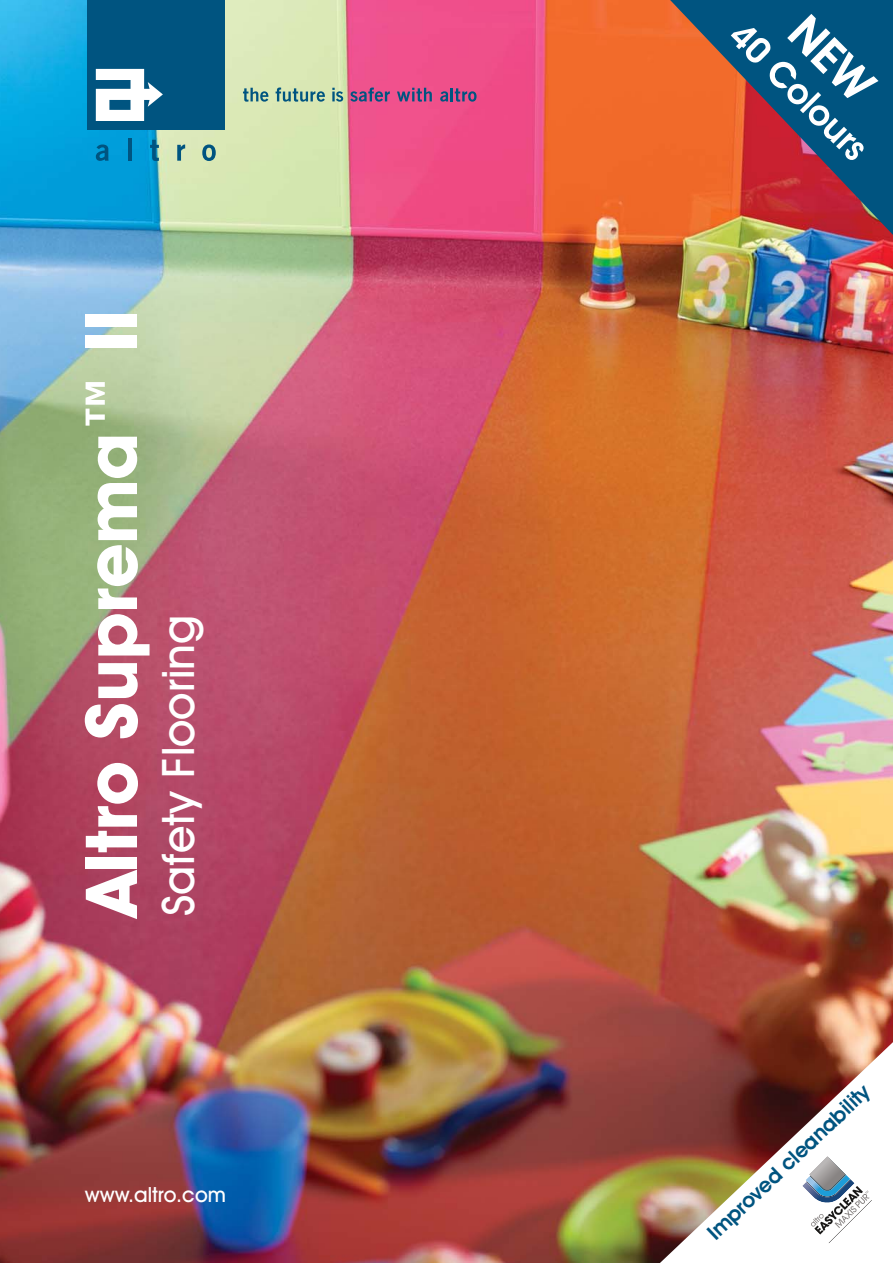
<style>
.page{position:relative;width:893px;height:1263px;background:#fff}
.page>*{position:absolute;margin:0;border:0;box-sizing:border-box;transform-origin:0 0}
.t1{font:700 72px "Avant Garde IT Cby BT";color:#fff}
.t2{font:500 45px "Avant Garde IT Cby BT";color:#fff}
.t3{font:600 36px "Avant Garde IT Cby BT";color:#fff}
.t4{font:600 21px "Avant Garde IT Cby BT";color:#005480}
.t5{font:500 21px "Avant Garde IT Cby BT";color:#fff}
</style>
<div class="page">
<img style="left:0;top:0;width:892px;height:1263px">
<div style="left:87px;top:0;width:137px;height:130px;background:#005480"></div>
<svg style="left:243px;top:88px;width:25px;height:14px"></svg>
<svg style="left:275px;top:88px;width:50px;height:14px"></svg>
<svg style="left:332px;top:88px;width:11px;height:14px"></svg>
<svg style="left:350px;top:88px;width:40px;height:14px"></svg>
<svg style="left:397px;top:88px;width:35px;height:14px"></svg>
<svg style="left:440px;top:88px;width:36px;height:14px"></svg>
<svg style="left:96px;top:145px;width:13px;height:16px"></svg>
<hr style="left:128px;top:139px;width:4px;height:22px;background:#005480">
<svg style="left:150px;top:140px;width:9px;height:21px"></svg>
<svg style="left:177px;top:145px;width:8px;height:16px"></svg>
<svg style="left:202px;top:145px;width:14px;height:16px"></svg>
<svg style="left:96px;top:69px;width:67px;height:52px"></svg>
<svg style="left:659px;top:0;width:233px;height:235px;background:#88534e"></svg>
<svg style="left:646px;top:1042px;width:246px;height:221px"></svg>
<svg style="left:802px;top:1156px;width:70px;height:88px"></svg>
<div style="left:787px;top:14px;width:91px;height:91px;background:#005480"></div>
<h1 class="t1" style="left:86px;top:916px;width:607px;rotate:-90deg">Altro Suprema™ II</h1>
<h2 class="t2" style="left:162px;top:916px;width:302px;rotate:-90deg">Safety Flooring</h2>
<p class="t5" style="left:85px;top:1187px;width:143px">www.altro.com</p>
<h3 class="t3" style="left:745px;top:19px;width:179px;rotate:45deg">40 Colours</h3>
<p class="t4" style="left:704px;top:1230px;width:216px;rotate:-43deg">Improved cleanability</p>
</div>
